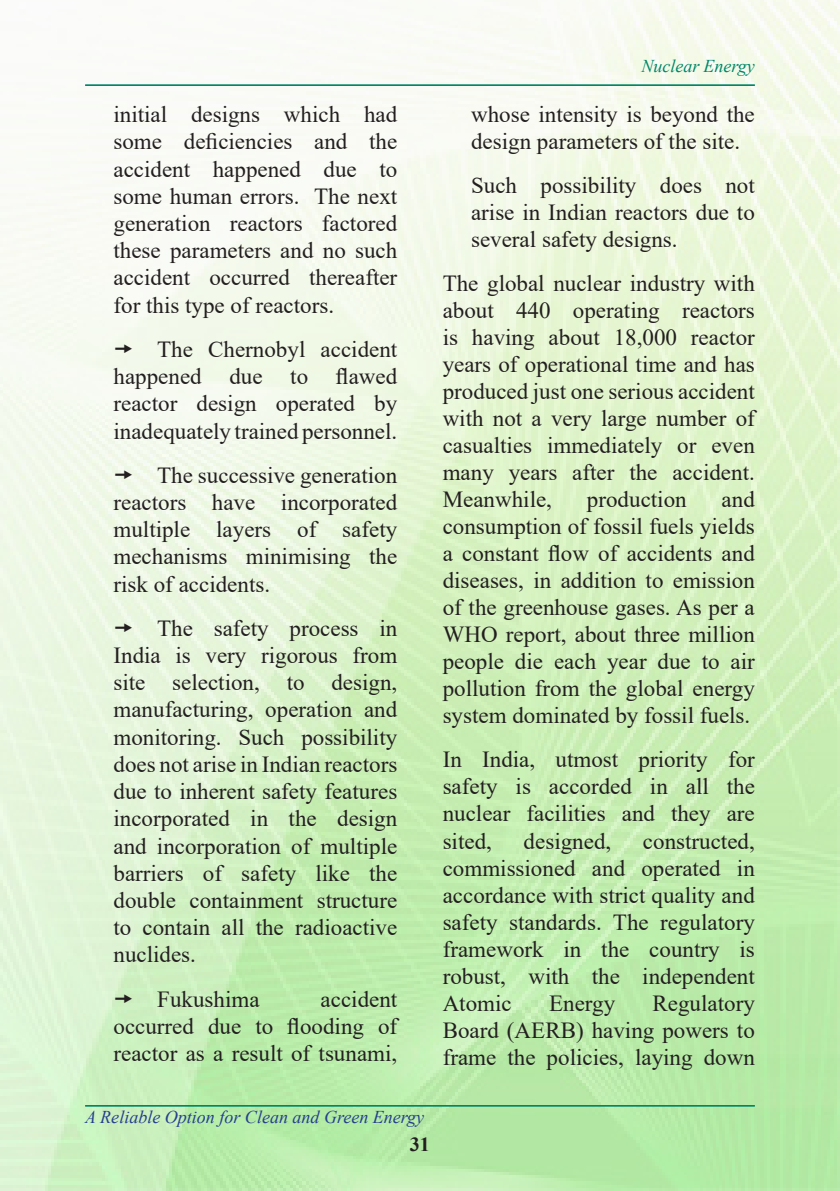
<style>
.page{position:relative;width:840px;height:1191px;background:#fff}
.page>*{position:absolute;margin:0;border:0;box-sizing:border-box;transform-origin:0 0}
.Gn_10_8{font:23px/27px "Times New Roman";color:#231f20;text-align:justify}
.t1{font:700 20px "Times New Roman";color:#231f20}
.t2{font:italic 18px "Times New Roman";color:#253f8e}
.t3{font:italic 18px "Times New Roman";color:#008768}
</style>
<div class="page">
<img style="left:0;top:0;width:839px;height:1191px">
<hr style="left:85px;top:84px;width:669px;height:1px;background:#008768">
<hr style="left:85px;top:85px;width:669px;height:1px;background:#008768">
<hr style="left:85px;top:1105px;width:669px;height:1px;background:#008768">
<p class="Gn_10_8" style="left:113px;top:100px;width:285px">initial designs which had some deficiencies and the accident happened due to some human errors. The next generation reactors factored these parameters and no such accident occurred thereafter for this type of reactors.</p>
<p class="Gn_10_8" style="left:113px;top:335px;width:285px">▼ The Chernobyl accident happened due to flawed reactor design operated by inadequately trained personnel.</p>
<p class="Gn_10_8" style="left:113px;top:461px;width:285px">▼ The successive generation reactors have incorporated multiple layers of safety mechanisms minimising the risk of accidents.</p>
<p class="Gn_10_8" style="left:113px;top:614px;width:285px">▼ The safety process in India is very rigorous from site selection, to design, manufacturing, operation and monitoring. Such possibility does not arise in Indian reactors due to inherent safety features incorporated in the design and incorporation of multiple barriers of safety like the double containment structure to contain all the radioactive nuclides.</p>
<p class="Gn_10_8" style="left:113px;top:984px;width:147px">▼ Fukushima</p>
<p class="Gn_10_8" style="left:113px;top:984px;width:285px;text-indent:207px">accident occurred due to flooding of reactor as a result of tsunami,</p>
<p class="t3" style="left:641px;top:54px;width:115px">Nuclear Energy</p>
<p class="Gn_10_8" style="left:471px;top:100px;width:285px">whose intensity is beyond the design parameters of the site.</p>
<p class="Gn_10_8" style="left:471px;top:171px;width:285px">Such possibility does not arise in Indian reactors due to several safety designs.</p>
<p class="Gn_10_8" style="left:442px;top:269px;width:313px">The global nuclear industry with about 440 operating reactors is having about 18,000 reactor years of operational time and has produced just one serious accident with not a very large number of casualties immediately or even many years after the accident.<br>Meanwhile,</p>
<p class="Gn_10_8" style="left:442px;top:485px;width:313px;text-indent:279px">and consumption of fossil fuels yields a constant flow of accidents and diseases, in addition to emission of the greenhouse gases. As per a WHO report, about three million people die each year due to air pollution from the global energy system dominated by fossil fuels.</p>
<p class="Gn_10_8" style="left:442px;top:745px;width:313px">In India, utmost priority for safety is accorded in all the nuclear facilities and they are sited,</p>
<p class="Gn_10_8" style="left:586px;top:485px;width:101px">production</p>
<p class="Gn_10_8" style="left:442px;top:826px;width:313px;text-indent:200px">constructed, commissioned and operated in accordance with strict quality and safety standards. The regulatory framework in the country is robust, with the independent Atomic</p>
<p class="Gn_10_8" style="left:523px;top:826px;width:89px">designed,</p>
<p class="Gn_10_8" style="left:442px;top:988px;width:313px;text-indent:210px">Regulatory Board (AERB) having powers to frame the policies, laying down</p>
<p class="Gn_10_8" style="left:549px;top:988px;width:68px">Energy</p>
<p class="t2" style="left:85px;top:1104px;width:340px">A Reliable Option for Clean and Green Energy</p>
<p class="t1" style="left:410px;top:1129px;width:21px">31</p>
</div>
